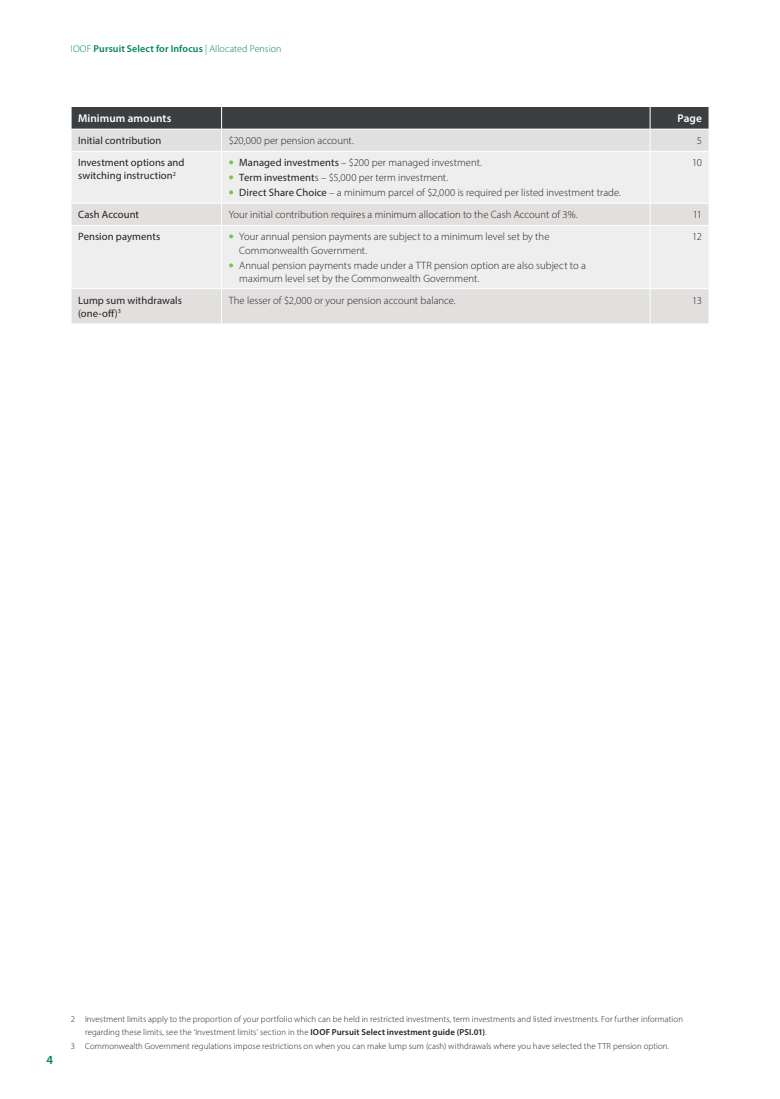
<style>
.page{position:relative;width:780px;height:1099px;background:#fff}
.page>*{position:absolute;margin:0;border:0;box-sizing:border-box;transform-origin:0 0}
.t1{font:600 12.5px "Myriad Pro";color:#008751}
._00_Table_Header{font:600 11.25px "Myriad Pro";letter-spacing:.005em;color:#fff}
._03_Table_Body_Text{font:300 10.62px/13.1px "Myriad Pro";color:#231f20}
._03_Table_Body_Text-2{font:10.62px/13.1px "Myriad Pro";letter-spacing:.005em;color:#231f20}
.t2{font:600 10px "Myriad Pro";letter-spacing:.01em;color:#008751}
._01_Footnotes{font:300 8.75px/12.5px "Myriad Pro";letter-spacing:.01em;color:#231f20}
.s1{font-weight:300}
.s2{font-weight:900;font-size:13.75px;color:#79c142}
.s3{font-weight:400}
.s4{font-weight:600}
</style>
<div class="page">
<div style="left:72px;top:289px;width:636px;height:35px;background:#e1e0df"></div>
<svg style="left:72px;top:152px;width:636px;height:136px;background:#ecebec"></svg>
<svg style="left:71px;top:204px;width:1px;height:21px"></svg>
<hr style="left:221px;top:151px;width:1px;height:52px;background:#fff">
<svg style="left:71px;top:106px;width:638px;height:45px;background:#939495"></svg>
<hr style="left:650px;top:151px;width:1px;height:52px;background:#fff">
<hr style="left:221px;top:225px;width:429px;height:1px;background:#fff">
<svg style="left:221px;top:204px;width:1px;height:21px"></svg>
<hr style="left:71px;top:225px;width:150px;height:1px;background:#fff">
<hr style="left:221px;top:225px;width:1px;height:63px;background:#fff">
<svg style="left:650px;top:204px;width:1px;height:21px"></svg>
<svg style="left:708px;top:204px;width:1px;height:21px"></svg>
<hr style="left:650px;top:225px;width:59px;height:1px;background:#fff">
<hr style="left:650px;top:225px;width:1px;height:63px;background:#fff">
<hr style="left:221px;top:289px;width:1px;height:35px;background:#fff">
<hr style="left:71px;top:203px;width:150px;height:1px;background:#fff">
<hr style="left:221px;top:203px;width:429px;height:1px;background:#fff">
<hr style="left:650px;top:203px;width:59px;height:1px;background:#fff">
<hr style="left:650px;top:289px;width:1px;height:35px;background:#fff">
<p class="t2" style="left:71px;top:42px;width:212px"><span class="s1">IOOF</span> Pursuit Select for Infocus <span class="s1">| Allocated Pension</span></p>
<p class="_00_Table_Header" style="left:78px;top:111px;width:95px">Minimum amounts</p>
<p class="_00_Table_Header" style="left:677px;top:111px;width:26px">Page</p>
<p class="_03_Table_Body_Text-2" style="left:78px;top:134px;width:85px">Initial contribution</p>
<p class="_03_Table_Body_Text" style="left:229px;top:134px;width:127px">$20,000 per pension account.</p>
<p class="_03_Table_Body_Text" style="left:696px;top:134px;width:7px">5</p>
<p class="_03_Table_Body_Text-2" style="left:78px;top:156px;width:108px">Investment options and switching instruction<sup>2</sup></p>
<p class="_03_Table_Body_Text" style="left:229px;top:156px;width:255px"><span class="s2">•</span> <span class="s3">Managed investments</span> – $200 per managed investment.</p>
<p class="_03_Table_Body_Text" style="left:692px;top:156px;width:11px">10</p>
<p class="_03_Table_Body_Text" style="left:229px;top:171px;width:221px"><span class="s2">•</span> <span class="s3">Term investment</span>s – $5,000 per term investment.</p>
<p class="_03_Table_Body_Text" style="left:229px;top:186px;width:394px"><span class="s2">•</span> <span class="s3">Direct Share Choice</span> – a minimum parcel of $2,000 is required per listed investment trade.</p>
<p class="_03_Table_Body_Text-2" style="left:78px;top:208px;width:62px">Cash Account</p>
<p class="_03_Table_Body_Text" style="left:229px;top:208px;width:350px">Your initial contribution requires a minimum allocation to the Cash Account of 3%.</p>
<p class="_03_Table_Body_Text" style="left:692px;top:208px;width:11px">11</p>
<p class="_03_Table_Body_Text-2" style="left:78px;top:230px;width:84px">Pension payments</p>
<p class="_03_Table_Body_Text" style="left:239px;top:230px;width:311px;text-indent:-11px"><span class="s2">•</span> Your annual pension payments are subject to a minimum level set by the<br>Commonwealth Government.</p>
<p class="_03_Table_Body_Text" style="left:239px;top:258px;width:348px;text-indent:-11px"><span class="s2">•</span> Annual pension payments made under a TTR pension option are also subject to a maximum level set by the Commonwealth Government.</p>
<p class="_03_Table_Body_Text" style="left:692px;top:230px;width:11px">12</p>
<p class="_03_Table_Body_Text-2" style="left:78px;top:293px;width:105px">Lump sum withdrawals (one-off)<sup>3</sup></p>
<p class="_03_Table_Body_Text" style="left:229px;top:293px;width:228px">The lesser of $2,000 or your pension account balance.</p>
<p class="_03_Table_Body_Text" style="left:692px;top:293px;width:11px">13</p>
<p class="t1" style="left:46px;top:1051px;width:8px">4</p>
<p class="_01_Footnotes" style="left:85px;top:1013px;width:599px;text-indent:-14px">2 Investment limits apply to the proportion of your portfolio which can be held in restricted investments, term investments and listed investments. For further information regarding these limits, see the ‘Investment limits’ section in the <span class="s4">IOOF Pursuit Select investment guide (PSI.01)</span>.</p>
<p class="_01_Footnotes" style="left:71px;top:1039px;width:599px">3 Commonwealth Government regulations impose restrictions on when you can make lump sum (cash) withdrawals where you have selected the TTR pension option.</p>
</div>
